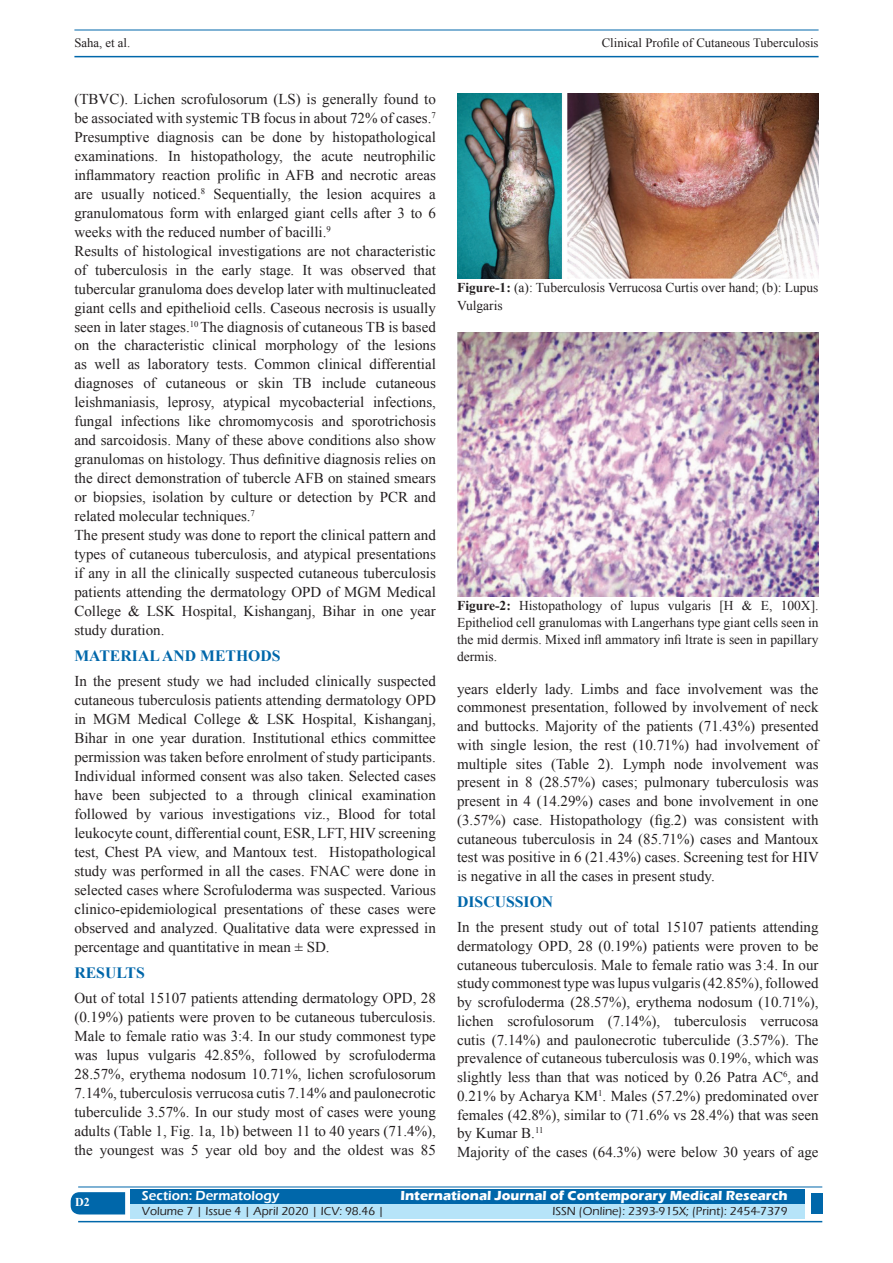
<style>
.page{position:relative;width:893px;height:1263px;background:#fff}
.page>*{position:absolute;margin:0;border:0;box-sizing:border-box;transform-origin:0 0}
.t1{font:700 15.75px "Times New Roman";color:#0067aa}
.TX_New{font:15px/18.9px "Times New Roman";color:#231f20;text-align:justify}
.Legend{font:13.5px/17.2px "Times New Roman";color:#231f20}
.t2{font:700 13.5px "Eras ITC";color:#fff}
.t3{font:600 13.5px "Eras ITC";color:#fff}
.t4{font:12.75px "Times New Roman";color:#231f20}
.t5{font:500 12px "Eras ITC";color:#231f20}
.t6{font:700 12px "Times New Roman";color:#fff}
.s1{font-weight:700}
</style>
<div class="page">
<hr style="left:74px;top:30px;width:745px;height:1px;background:#0067aa">
<hr style="left:74px;top:56px;width:745px;height:1px;background:#0067aa">
<svg style="left:71px;top:1192px;width:54px;height:22px"></svg>
<div style="left:130px;top:1189px;width:674px;height:15px;background:#0067aa"></div>
<div style="left:130px;top:1204px;width:674px;height:15px;background:#b6e4f9"></div>
<hr style="left:78px;top:1186px;width:744px;height:1px;background:#0067aa">
<hr style="left:78px;top:1221px;width:744px;height:1px;background:#0067aa">
<div style="left:811px;top:1193px;width:11px;height:21px;background:#0067aa"></div>
<img style="left:457px;top:94px;width:361px;height:185px">
<img style="left:457px;top:333px;width:361px;height:263px">
<p class="t4" style="left:74px;top:35px;width:57px">Saha, et al.</p>
<p class="t4" style="left:602px;top:35px;width:218px">Clinical Profile of Cutaneous Tuberculosis</p>
<p class="TX_New" style="left:74px;top:89px;width:363px">(TBVC). Lichen scrofulosorum (LS) is generally found to be associated with systemic TB focus in about 72% of cases.<sup>7</sup></p>
<p class="TX_New" style="left:74px;top:127px;width:363px">Presumptive diagnosis can be done by histopathological examinations. In histopathology, the acute neutrophilic inflammatory reaction prolific in AFB and necrotic areas are usually noticed.<sup>8</sup> Sequentially, the lesion acquires a granulomatous form with enlarged giant cells after 3 to 6 weeks with the reduced number of bacilli.<sup>9</sup></p>
<p class="TX_New" style="left:74px;top:241px;width:363px">Results of histological investigations are not characteristic of tuberculosis in the early stage. It was observed that tubercular granuloma does develop later with multinucleated giant cells and epithelioid cells. Caseous necrosis is usually seen in later stages.<sup>10</sup> The diagnosis of cutaneous TB is based on the characteristic clinical morphology of the lesions as well as laboratory tests. Common clinical differential diagnoses of cutaneous or skin TB include cutaneous leishmaniasis, leprosy, atypical mycobacterial infections, fungal infections like chromomycosis and sporotrichosis and sarcoidosis. Many of these above conditions also show granulomas on histology. Thus definitive diagnosis relies on the direct demonstration of tubercle AFB on stained smears or biopsies, isolation by culture or detection by PCR and related molecular techniques.<sup>7</sup></p>
<p class="TX_New" style="left:74px;top:525px;width:363px">The present study was done to report the clinical pattern and types of cutaneous tuberculosis, and atypical presentations if any in all the clinically suspected cutaneous tuberculosis patients attending the dermatology OPD of MGM Medical College &amp; LSK Hospital, Kishanganj, Bihar in one year study duration.</p>
<h1 class="t1" style="left:74px;top:645px;width:208px">MATERIAL AND METHODS</h1>
<p class="TX_New" style="left:74px;top:672px;width:363px">In the present study we had included clinically suspected cutaneous tuberculosis patients attending dermatology OPD in MGM Medical College &amp; LSK Hospital, Kishanganj, Bihar in one year duration. Institutional ethics committee permission was taken before enrolment of study participants.<br>Individual informed consent was also taken. Selected cases have been subjected to a through clinical examination followed by various investigations viz., Blood for total leukocyte count, differential count, ESR, LFT, HIV screening test, Chest PA view, and Mantoux test. Histopathological study was performed in all the cases. FNAC were done in selected cases where Scrofuloderma was suspected. Various clinico-epidemiological presentations of these cases were observed and analyzed. Qualitative data were expressed in percentage and quantitative in mean ± SD.</p>
<h1 class="t1" style="left:74px;top:962px;width:72px">RESULTS</h1>
<p class="TX_New" style="left:74px;top:988px;width:363px">Out of total 15107 patients attending dermatology OPD, 28 (0.19%) patients were proven to be cutaneous tuberculosis.<br>Male to female ratio was 3:4. In our study commonest type was lupus vulgaris 42.85%, followed by scrofuloderma 28.57%, erythema nodosum 10.71%, lichen scrofulosorum 7.14%, tuberculosis verrucosa cutis 7.14% and paulonecrotic tuberculide 3.57%. In our study most of cases were young adults (Table 1, Fig. 1a, 1b) between 11 to 40 years (71.4%), the youngest was 5 year old boy and the oldest was 85</p>
<p class="Legend" style="left:457px;top:279px;width:363px"><span class="s1">Figure-1:</span> (a): Tuberculosis Verrucosa Curtis over hand; (b): Lupus<br>Vulgaris</p>
<p class="Legend" style="left:457px;top:596px;width:363px;text-align:justify"><span class="s1">Figure-2:</span> Histopathology of lupus vulgaris [H &amp; E, 100X].<br>Epitheliod cell granulomas with Langerhans type giant cells seen in the mid dermis. Mixed infl ammatory infi ltrate is seen in papillary dermis.</p>
<p class="TX_New" style="left:457px;top:679px;width:363px">years elderly lady. Limbs and face involvement was the commonest presentation, followed by involvement of neck and buttocks. Majority of the patients (71.43%) presented with single lesion, the rest (10.71%) had involvement of multiple sites (Table 2). Lymph node involvement was present in 8 (28.57%) cases; pulmonary tuberculosis was present in 4 (14.29%) cases and bone involvement in one (3.57%) case. Histopathology (fig.2) was consistent with cutaneous tuberculosis in 24 (85.71%) cases and Mantoux test was positive in 6 (21.43%) cases. Screening test for HIV is negative in all the cases in present study.</p>
<h1 class="t1" style="left:457px;top:891px;width:98px">DISCUSSION</h1>
<p class="TX_New" style="left:457px;top:917px;width:363px">In the present study out of total 15107 patients attending dermatology OPD, 28 (0.19%) patients were proven to be cutaneous tuberculosis. Male to female ratio was 3:4. In our study commonest type was lupus vulgaris (42.85%), followed by scrofuloderma (28.57%), erythema nodosum (10.71%), lichen scrofulosorum (7.14%), tuberculosis verrucosa cutis (7.14%) and paulonecrotic tuberculide (3.57%). The prevalence of cutaneous tuberculosis was 0.19%, which was slightly less than that was noticed by 0.26 Patra AC<sup>6</sup>, and 0.21% by Acharya KM<sup>1</sup>. Males (57.2%) predominated over females (42.8%), similar to (71.6% vs 28.4%) that was seen by Kumar B.<sup>11</sup></p>
<p class="TX_New" style="left:457px;top:1142px;width:363px">Majority of the cases (64.3%) were below 30 years of age</p>
<h4 class="t6" style="left:75px;top:1194px;width:16px">D2</h4>
<p class="t3" style="left:142px;top:1188px;width:139px">Section: Dermatology</p>
<p class="t2" style="left:400px;top:1188px;width:389px">International Journal of Contemporary Medical Research</p>
<p class="t5" style="left:142px;top:1204px;width:244px">Volume 7 | Issue 4 | April 2020 | ICV: 98.46 |</p>
<p class="t5" style="left:552px;top:1204px;width:237px">ISSN (Online): 2393-915X; (Print): 2454-7379</p>
</div>
